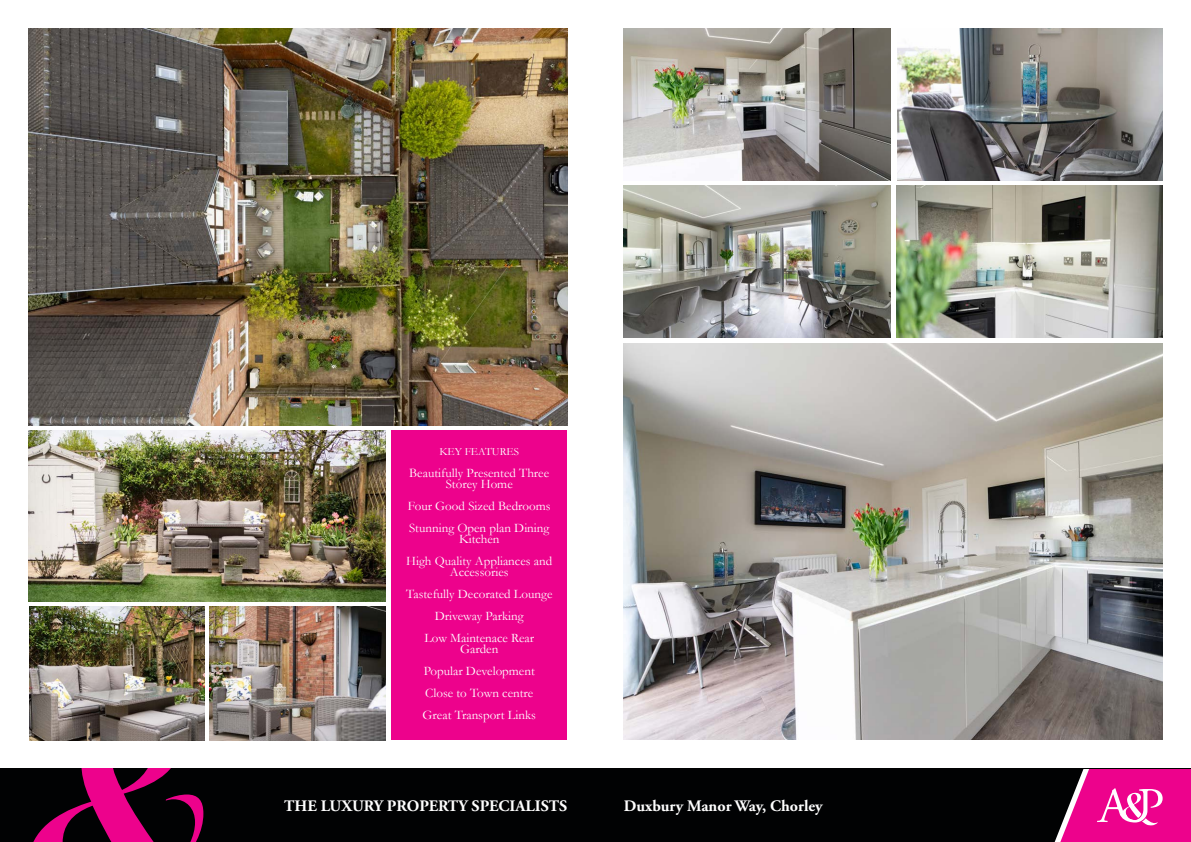
<style>
.page{position:relative;width:1191px;height:842px;background:#fff}
.page>*{position:absolute;margin:0;border:0;box-sizing:border-box;transform-origin:0 0}
.t1{font:700 16px "Adobe Garamond Pro";color:#fff}
.t2{font:13px/11px "Garamond";color:#fff;text-align:center}
.t3{font:11px "Garamond";color:#fff}
</style>
<div class="page">
<div style="left:0;top:769px;width:1191px;height:73px;background:#010203"></div>
<svg style="left:33px;top:769px;width:171px;height:73px"></svg>
<svg style="left:1054px;top:769px;width:137px;height:73px;background:#d51e89"></svg>
<img style="left:28px;top:28px;width:539px;height:397px">
<img style="left:28px;top:431px;width:358px;height:170px">
<img style="left:210px;top:607px;width:176px;height:134px">
<img style="left:30px;top:607px;width:174px;height:134px">
<div style="left:391px;top:431px;width:176px;height:309px;background:#ed028c"></div>
<img style="left:624px;top:343px;width:538px;height:397px">
<img style="left:896px;top:186px;width:266px;height:151px">
<img style="left:624px;top:186px;width:266px;height:151px">
<img style="left:897px;top:28px;width:265px;height:152px">
<img style="left:624px;top:28px;width:266px;height:152px">
<p class="t3" style="left:439px;top:444px;width:81px">KEY FEATURES</p>
<p class="t2" style="left:409px;top:467px;width:141px">Beautifully Presented Three<br>Storey Home</p>
<p class="t2" style="left:408px;top:500px;width:144px">Four Good Sized Bedrooms</p>
<p class="t2" style="left:409px;top:522px;width:142px">Stunning Open plan Dining<br>Kitchen</p>
<p class="t2" style="left:406px;top:555px;width:147px">High Quality Appliances and<br>Accessories</p>
<p class="t2" style="left:406px;top:588px;width:148px">Tastefully Decorated Lounge</p>
<p class="t2" style="left:435px;top:610px;width:90px">Driveway Parking</p>
<p class="t2" style="left:424px;top:632px;width:111px">Low Maintenace Rear<br>Garden</p>
<p class="t2" style="left:424px;top:665px;width:113px">Popular Development</p>
<p class="t2" style="left:425px;top:687px;width:109px">Close to Town centre</p>
<p class="t2" style="left:422px;top:709px;width:115px">Great Transport Links</p>
<p class="t1" style="left:284px;top:797px;width:284px">THE LUXURY PROPERTY SPECIALISTS</p>
<p class="t1" style="left:624px;top:797px;width:200px">Duxbury Manor Way, Chorley</p>
</div>
